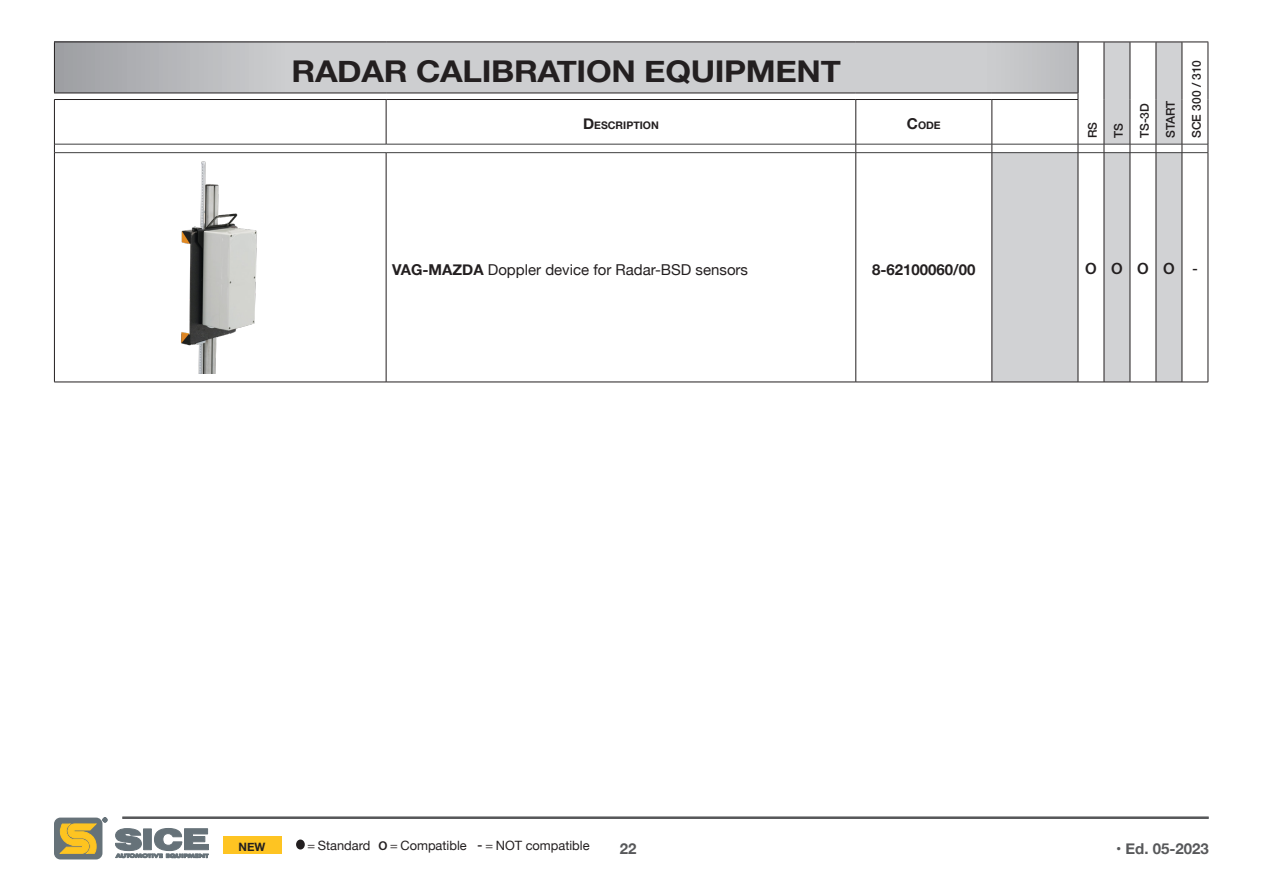
<style>
.page{position:relative;width:1263px;height:893px;background:#fff}
.page>*{position:absolute;margin:0;border:0;box-sizing:border-box;transform-origin:0 0}
.t1{font:700 30px "Helvetica Neue";letter-spacing:-.01em;color:#231f20;scale:1.1 1}
.t2{font:600 16.5px "Myriad Pro";color:#231f20}
.t3{font:15px "Helvetica Neue";color:#231f20}
.t4{font:700 15px "Helvetica Neue";color:#57585a}
.t5{font:700 15px "Helvetica Neue";color:#231f20}
.t6{font:12.9px "Helvetica Neue";color:#231f20}
.t7{font:500 12px/26px "Helvetica Neue";color:#231f20}
.t8{font:700 11.55px "Helvetica Neue";color:#231f20}
.t9{font:700 10.5px "Helvetica Neue";color:#231f20}
.s1{font-size:15px}
.s2{font-weight:700}
.s3{font-family:"Myriad Pro"}
.s4{font-family:"Myriad Pro";font-weight:600}
.s5{font-family:"Myriad Pro";font-weight:600;font-size:15.45px}
</style>
<div class="page">
<hr style="left:122px;top:817px;width:1086px;height:2px;background:#57585a">
<div style="left:54px;top:818px;width:48px;height:41px;background:#667279;border-radius:6px"></div>
<svg style="left:59px;top:823px;width:38px;height:31px"></svg>
<svg style="left:103px;top:817px;width:4px;height:5px"></svg>
<svg style="left:115px;top:828px;width:94px;height:30px"></svg>
<div style="left:223px;top:837px;width:58px;height:17px;background:#fec422"></div>
<div style="left:296px;top:839px;width:9px;height:10px;background:#231f20;border-radius:50%"></div>
<svg style="left:55px;top:43px;width:937px;height:50px;background:#c5c6c8"></svg>
<hr style="left:54px;top:153px;width:1px;height:229px;background:#231f20">
<hr style="left:386px;top:153px;width:1px;height:229px;background:#231f20">
<hr style="left:855px;top:153px;width:1px;height:229px;background:#231f20">
<hr style="left:54px;top:382px;width:332px;height:1px;background:#231f20">
<hr style="left:386px;top:382px;width:470px;height:1px;background:#231f20">
<hr style="left:856px;top:382px;width:136px;height:1px;background:#231f20">
<hr style="left:54px;top:42px;width:332px;height:1px;background:#231f20">
<hr style="left:54px;top:42px;width:1px;height:51px;background:#231f20">
<hr style="left:386px;top:42px;width:470px;height:1px;background:#231f20">
<hr style="left:856px;top:42px;width:136px;height:1px;background:#231f20">
<hr style="left:54px;top:93px;width:332px;height:1px;background:#231f20">
<hr style="left:386px;top:93px;width:470px;height:1px;background:#231f20">
<hr style="left:856px;top:93px;width:136px;height:1px;background:#231f20">
<hr style="left:54px;top:99px;width:332px;height:1px;background:#231f20">
<hr style="left:54px;top:100px;width:1px;height:44px;background:#231f20">
<hr style="left:386px;top:99px;width:470px;height:1px;background:#231f20">
<hr style="left:386px;top:100px;width:1px;height:44px;background:#231f20">
<hr style="left:856px;top:99px;width:136px;height:1px;background:#231f20">
<hr style="left:855px;top:100px;width:1px;height:44px;background:#231f20">
<hr style="left:55px;top:144px;width:331px;height:1px;background:#3e3e3f">
<hr style="left:386px;top:144px;width:470px;height:1px;background:#3e3e3f">
<hr style="left:856px;top:144px;width:136px;height:1px;background:#3e3e3f">
<hr style="left:55px;top:152px;width:331px;height:1px;background:#3e3e3f">
<hr style="left:386px;top:152px;width:470px;height:1px;background:#3e3e3f">
<hr style="left:856px;top:152px;width:136px;height:1px;background:#3e3e3f">
<svg style="left:992px;top:42px;width:217px;height:341px"></svg>
<img style="left:181px;top:161px;width:76px;height:212px">
<h1 class="t1" style="left:292px;top:48px;width:501px">RADAR CALIBRATION EQUIPMENT</h1>
<p class="t7" style="left:1079px;top:138px;width:80px;rotate:-90deg">RS<br>TS<br>TS-3D<br>START<br>SCE 300 / 310</p>
<p class="t9" style="left:583px;top:117px;width:26px"><span class="s1">D</span>ESCRIPTION</p>
<p class="t9" style="left:907px;top:117px;width:35px"><span class="s1">C</span>ODE</p>
<p class="t3" style="left:392px;top:258px;width:357px"><span class="s2">VAG-MAZDA</span> Doppler device for Radar-BSD sensors</p>
<p class="t5" style="left:872px;top:257px;width:105px">8-62100060/00</p>
<p class="t2" style="left:1085px;top:257px;width:114px">OOOO -</p>
<p class="t6" style="left:307px;top:836px;width:284px"><span class="s3">=</span> Standard <span class="s4">O</span> <span class="s3">=</span> Compatible <span class="s5">-</span> <span class="s3">=</span> NOT compatible</p>
<p class="t8" style="left:239px;top:838px;width:28px">NEW</p>
<p class="t4" style="left:620px;top:837px;width:18px">22</p>
<p class="t4" style="left:1116px;top:837px;width:94px">• Ed. 05-2023</p>
</div>
